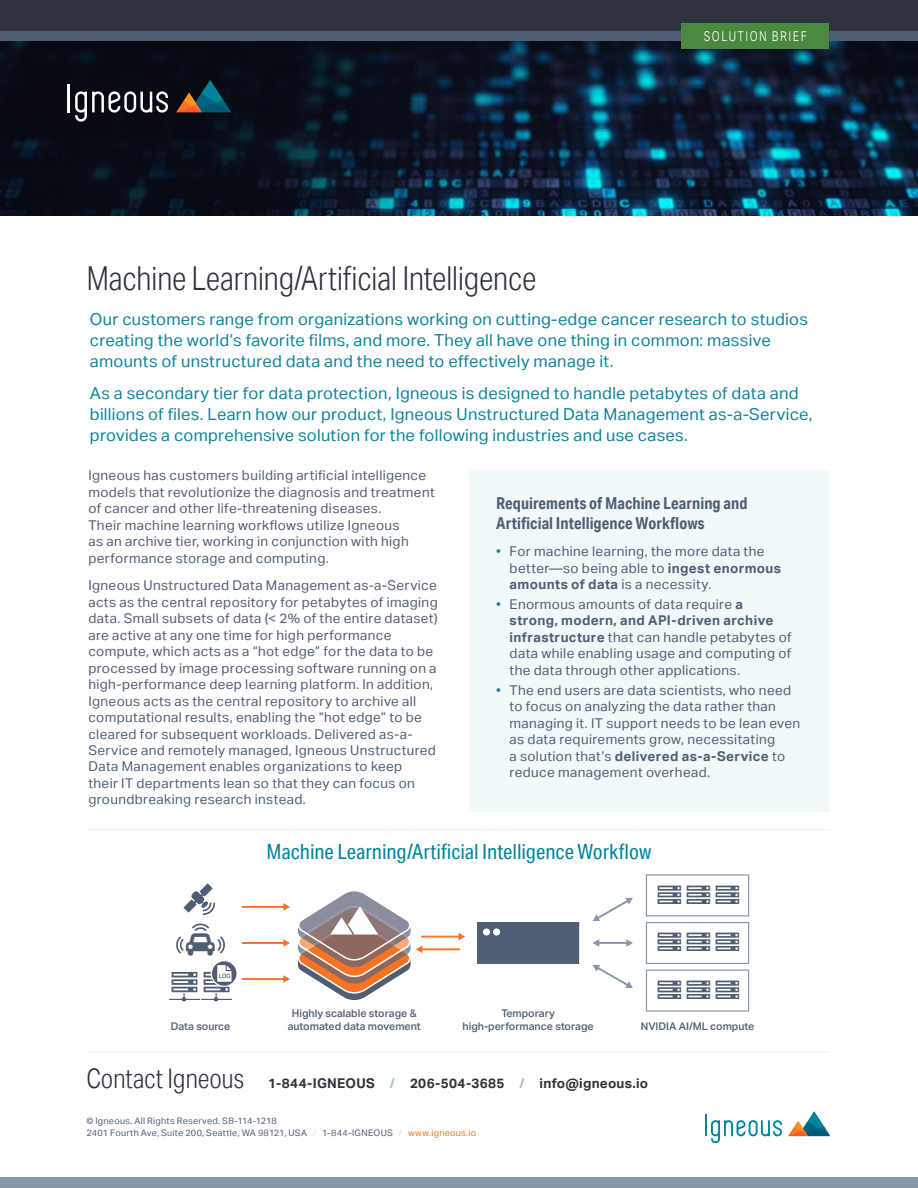
<style>
.page{position:relative;width:918px;height:1188px;background:#fff}
.page>*{position:absolute;margin:0;border:0;box-sizing:border-box;transform-origin:0 0}
.t1{font:300 33px "Aktiv Grotesk Cd";letter-spacing:-.015em;color:#2e333d}
.t2{font:23.4px "Font Awesome";color:#4f5e73}
.t3{font:21px "Aktiv Grotesk Cd";letter-spacing:-.005em;color:#00849b}
.t4{font:16.5px/21px "Aktiv Grotesk";letter-spacing:.015em;color:#0b839a}
.t5{font:700 16.5px/19.5px "Aktiv Grotesk Cd";letter-spacing:.005em;color:#4f5e73}
.t6{font:13.5px/16.5px "Aktiv Grotesk";letter-spacing:.025em;color:#4f5e73}
.t7{font:700 13.5px "Aktiv Grotesk";letter-spacing:.02em;color:#2e333d}
.t8{font:300 13.5px "Aktiv Grotesk Cd";letter-spacing:.11em;color:#fff}
.t9{font:500 10.65px/13px "Aktiv Grotesk";color:#4f5e73;text-align:center}
.t10{font:9px/12px "Aktiv Grotesk";letter-spacing:.03em;color:#4f5e73}
.s1{color:#0b839a}
.s2{font-weight:700}
.s3{font-family:"Aktiv Grotesk Cd";font-weight:300;font-size:27px}
.s4{color:#a5c0cc}
.s5{color:#dee0e5}
.s6{color:#f47425}
</style>
<div class="page">
<img style="left:0;top:41px;width:918px;height:175px">
<hr style="left:242px;top:942px;width:42px;height:2px;background:#f47425">
<svg style="left:283px;top:939px;width:7px;height:8px"></svg>
<hr style="left:421px;top:936px;width:39px;height:2px;background:#f47425">
<svg style="left:459px;top:933px;width:6px;height:7px"></svg>
<hr style="left:421px;top:948px;width:39px;height:2px;background:#f47425">
<hr style="left:242px;top:906px;width:42px;height:2px;background:#f47425">
<svg style="left:283px;top:903px;width:7px;height:8px"></svg>
<hr style="left:242px;top:978px;width:42px;height:2px;background:#f47425">
<svg style="left:283px;top:975px;width:7px;height:8px"></svg>
<hr style="left:598px;top:942px;width:29px;height:2px;background:#8796a8">
<svg style="left:593px;top:939px;width:6px;height:8px"></svg>
<svg style="left:626px;top:939px;width:7px;height:8px"></svg>
<svg style="left:593px;top:898px;width:40px;height:23px"></svg>
<svg style="left:593px;top:965px;width:40px;height:23px"></svg>
<div style="left:646px;top:874px;width:103px;height:42px;border:1px solid #8796a8"></div>
<div style="left:646px;top:922px;width:103px;height:42px;border:1px solid #8796a8"></div>
<div style="left:646px;top:970px;width:103px;height:42px;border:1px solid #8796a8"></div>
<div style="left:477px;top:922px;width:102px;height:42px;background:#4f5e73"></div>
<svg style="left:184px;top:883px;width:31px;height:32px"></svg>
<svg style="left:298px;top:891px;width:124px;height:109px"></svg>
<hr style="left:88px;top:829px;width:742px;height:1px;background:#e9eff3">
<hr style="left:88px;top:1052px;width:742px;height:1px;background:#e9eff3">
<div style="left:469px;top:471px;width:361px;height:341px;background:#f2f9fa"></div>
<div style="left:0;top:0;width:918px;height:36px;background:#2e333d"></div>
<div style="left:0;top:32px;width:918px;height:9px;background:#4f5e73"></div>
<div style="left:681px;top:24px;width:148px;height:25px;background:#4b8841"></div>
<hr style="left:68px;top:84px;width:2px;height:28px;background:#fff">
<svg style="left:75px;top:91px;width:93px;height:31px"></svg>
<svg style="left:176px;top:80px;width:55px;height:32px"></svg>
<div style="left:0;top:1177px;width:918px;height:11px;background:#8796a8"></div>
<hr style="left:705px;top:1115px;width:2px;height:21px;background:#00849b">
<svg style="left:711px;top:1120px;width:71px;height:23px"></svg>
<svg style="left:788px;top:1111px;width:42px;height:25px"></svg>
<svg style="left:169px;top:923px;width:67px;height:78px"></svg>
<p class="t8" style="left:704px;top:29px;width:104px">SOLUTION BRIEF</p>
<h1 class="t1" style="left:86px;top:259px;width:452px">Machine Learning/Artificial Intelligence</h1>
<p class="t4" style="left:90px;top:308px;width:720px">Our customers range from organizations working on cutting-edge cancer research to studios creating the world’s favorite films, and more. They all have one thing in common: massive amounts of unstructured data and the need to effectively manage it.</p>
<p class="t4" style="left:90px;top:382px;width:724px">As a secondary tier for data protection, Igneous is designed to handle petabytes of data and billions of files. Learn how our product, Igneous Unstructured Data Management as-a-Service, provides a comprehensive solution for the following industries and use cases.</p>
<p class="t6" style="left:88px;top:467px;width:348px">Igneous has customers building artificial intelligence models that revolutionize the diagnosis and treatment of cancer and other life-threatening diseases.<br>Their machine learning workflows utilize Igneous<br>as an archive tier, working in conjunction with high performance storage and computing.</p>
<p class="t6" style="left:88px;top:577px;width:351px">Igneous Unstructured Data Management as-a-Service acts as the central repository for petabytes of imaging data. Small subsets of data (&lt; 2% of the entire dataset) are active at any one time for high performance compute, which acts as a “hot edge” for the data to be processed by image processing software running on a high-performance deep learning platform. In addition, Igneous acts as the central repository to archive all computational results, enabling the “hot edge” to be cleared for subsequent workloads. Delivered as-a-Service and remotely managed, Igneous Unstructured Data Management enables organizations to keep<br>their IT departments lean so that they can focus on groundbreaking research instead.</p>
<p class="t5" style="left:496px;top:494px;width:253px">Requirements of Machine Learning and<br>Artificial Intelligence Workflows</p>
<p class="t6" style="left:510px;top:543px;width:273px;text-indent:-14px"><span class="s1">•</span> For machine learning, the more data the better—so being able to <span class="s2">ingest enormous amounts of data</span> is a necessity.</p>
<p class="t6" style="left:510px;top:596px;width:284px;text-indent:-14px"><span class="s1">•</span> Enormous amounts of data require <span class="s2">a strong, modern, and API-driven archive infrastructure</span> that can handle petabytes of data while enabling usage and computing of the data through other applications.</p>
<p class="t6" style="left:510px;top:682px;width:292px;text-indent:-14px"><span class="s1">•</span> The end users are data scientists, who need to focus on analyzing the data rather than managing it. IT support needs to be lean even as data requirements grow, necessitating<br>a solution that’s <span class="s2">delivered as-a-Service</span> to reduce management overhead.</p>
<h3 class="t3" style="left:267px;top:839px;width:386px">Machine Learning/Artificial Intelligence Workflow</h3>
<p class="t9" style="left:171px;top:1019px;width:61px">Data source</p>
<p class="t9" style="left:288px;top:1006px;width:135px">Highly scalable storage &amp; automated data movement</p>
<p class="t9" style="left:463px;top:1006px;width:133px">Temporary high-performance storage</p>
<h2 class="t2" style="left:658px;top:884px;width:83px">✓✓✓</h2>
<h2 class="t2" style="left:658px;top:931px;width:83px">✓✓✓</h2>
<h2 class="t2" style="left:658px;top:979px;width:83px">✓✓✓</h2>
<p class="t9" style="left:641px;top:1019px;width:115px">NVIDIA AI/ML compute</p>
<p class="t7" style="left:86px;top:1074px;width:563px"><span class="s3">Contact Igneous</span> 1-844-IGNEOUS <span class="s4">/</span> 206-504-3685 <span class="s4">/</span> info@igneous.io</p>
<p class="t10" style="left:86px;top:1115px;width:391px">© Igneous. All Rights Reserved. SB-114-1218<br>2401 Fourth Ave, Suite 200, Seattle, WA 98121, USA <span class="s5">/</span> 1-844-IGNEOUS <span class="s5">/</span> <span class="s6">www.igneous.io</span></p>
</div>
